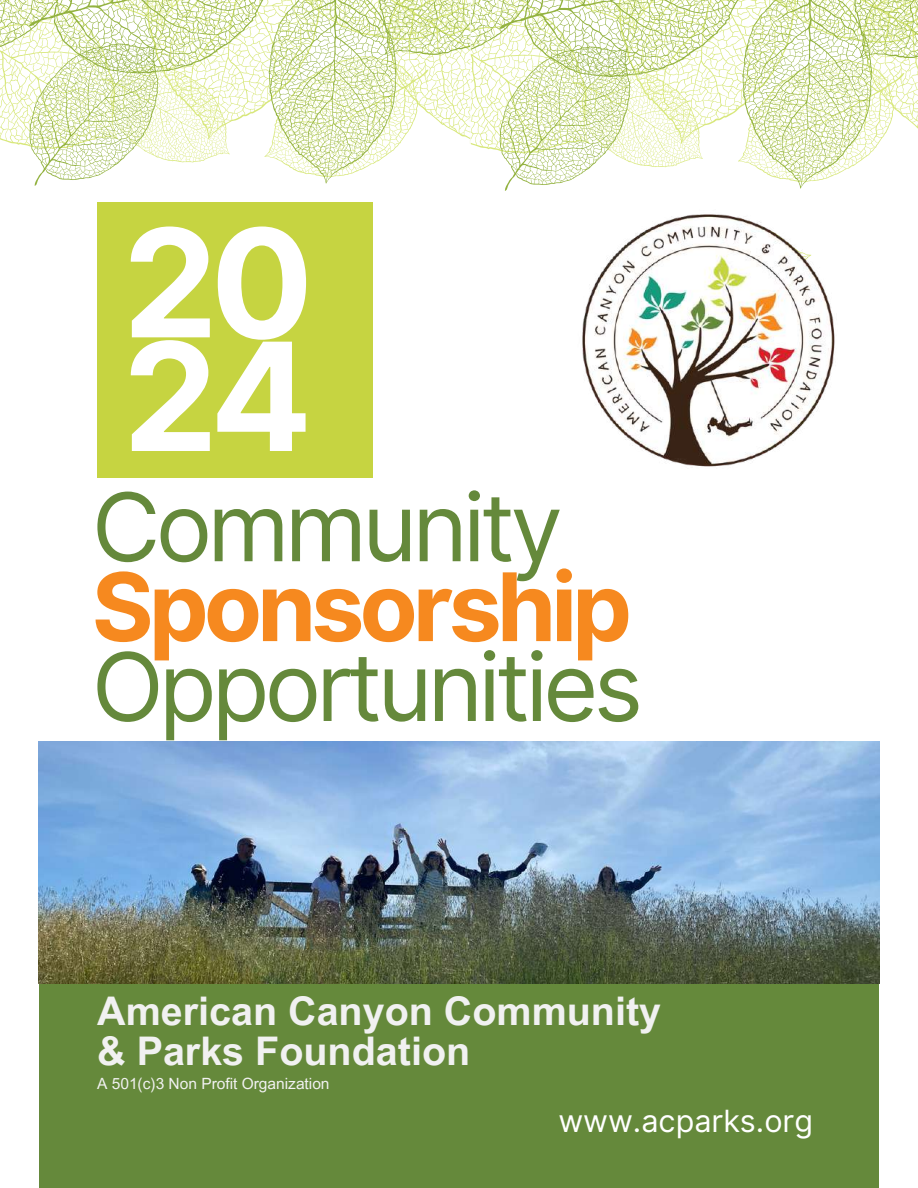
<style>
.page{position:relative;width:918px;height:1188px;background:#fff}
.page>*{position:absolute;margin:0;border:0;box-sizing:border-box;transform-origin:0 0}
.t1{font:700 150.3px/113.7px "Inter";color:#fff}
.t2{font:94.5px "Inter";letter-spacing:-.05em;color:#65893b}
.t3{font:700 94.5px "Inter";letter-spacing:-.05em;color:#f6891f}
.t4{font:700 39.45px/40.5px "Arial MT Pro";color:#f1f1f1}
.t5{font:30.6px "Inter";color:#fff}
.t6{font:15.45px "Arial MT Pro";color:#f1f1f1}
</style>
<div class="page">
<div style="left:39px;top:984px;width:840px;height:204px;background:#65893b"></div>
<svg style="left:470px;top:0;width:448px;height:191px"></svg>
<img style="left:582px;top:214px;width:253px;height:253px">
<img style="left:39px;top:742px;width:840px;height:242px">
<svg style="left:0;top:0;width:470px;height:186px"></svg>
<div style="left:97px;top:202px;width:276px;height:276px;background:#c6d441"></div>
<h1 class="t1" style="left:123px;top:226px;width:192px">20<br>24</h1>
<h2 class="t2" style="left:92px;top:470px;width:473px">Community</h2>
<h2 class="t3" style="left:92px;top:550px;width:542px">Sponsorship</h2>
<h2 class="t2" style="left:92px;top:630px;width:553px">Opportunities</h2>
<p class="t4" style="left:97px;top:996px;width:566px">American Canyon Community &amp; Parks Foundation</p>
<p class="t6" style="left:97px;top:1078px;width:234px">A 501(c)3 Non Profit Organization</p>
<p class="t5" style="left:558px;top:1103px;width:256px">www.acparks.org</p>
</div>
